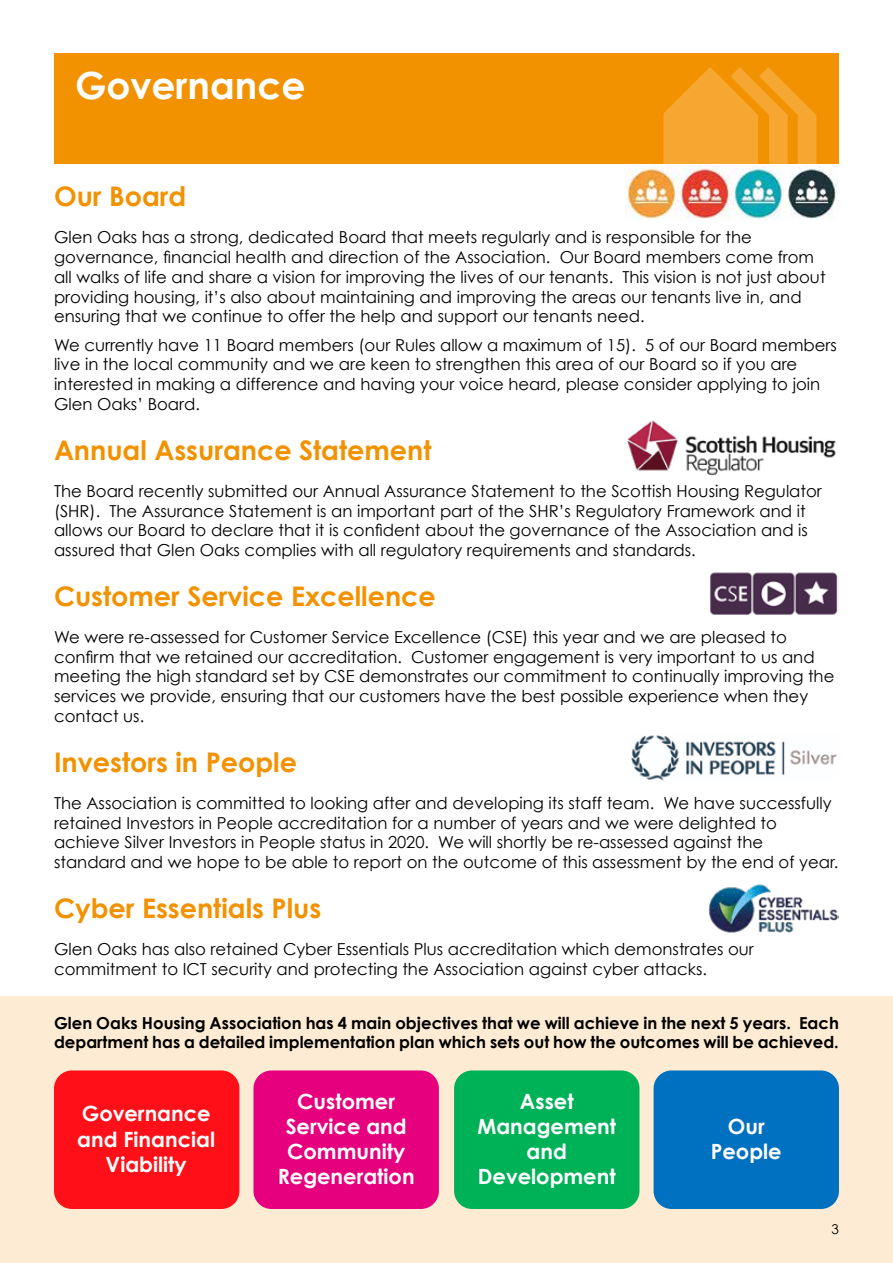
<style>
.page{position:relative;width:893px;height:1263px;background:#fff}
.page>*{position:absolute;margin:0;border:0;box-sizing:border-box;transform-origin:0 0}
.t1{font:700 37.5px "Century Gothic";color:#fff}
.t2{font:700 27px "Century Gothic";color:#f39200}
.t3{font:700 21px/25.2px "Century Gothic";color:#fff;text-align:center}
.t4{font:16.5px/19.8px "Century Gothic";color:#000}
.t5{font:700 16.5px/19.8px "Century Gothic";color:#000}
.t6{font:13.5px "Century Gothic";color:#000}
</style>
<div class="page">
<div style="left:0;top:996px;width:893px;height:267px;background:#feebd3"></div>
<div style="left:54px;top:53px;width:785px;height:110px;background:#f39200"></div>
<svg style="left:663px;top:67px;width:153px;height:96px"></svg>
<img style="left:626px;top:166px;width:213px;height:54px">
<img style="left:710px;top:572px;width:129px;height:43px">
<img style="left:709px;top:884px;width:130px;height:49px">
<img style="left:631px;top:735px;width:206px;height:46px">
<img style="left:627px;top:420px;width:209px;height:56px">
<div style="left:54px;top:1070px;width:185px;height:139px;background:#ff1018;border-radius:18px"></div>
<div style="left:454px;top:1070px;width:185px;height:139px;background:#00b257;border-radius:18px"></div>
<div style="left:253px;top:1070px;width:186px;height:139px;background:#e6007d;border-radius:18px"></div>
<div style="left:654px;top:1070px;width:185px;height:139px;background:#0070c0;border-radius:18px"></div>
<h1 class="t1" style="left:75px;top:62px;width:232px">Governance</h1>
<h2 class="t2" style="left:54px;top:179px;width:134px">Our Board</h2>
<p class="t4" style="left:54px;top:227px;width:773px">Glen Oaks has a strong, dedicated Board that meets regularly and is responsible for the governance, financial health and direction of the Association. Our Board members come from all walks of life and share a vision for improving the lives of our tenants. This vision is not just about providing housing, it’s also about maintaining and improving the areas our tenants live in, and ensuring that we continue to offer the help and support our tenants need.</p>
<p class="t4" style="left:54px;top:334px;width:784px">We currently have 11 Board members (our Rules allow a maximum of 15). 5 of our Board members live in the local community and we are keen to strengthen this area of our Board so if you are interested in making a difference and having your voice heard, please consider applying to join Glen Oaks’ Board.</p>
<h2 class="t2" style="left:54px;top:433px;width:379px">Annual Assurance Statement</h2>
<p class="t4" style="left:54px;top:481px;width:769px">The Board recently submitted our Annual Assurance Statement to the Scottish Housing Regulator (SHR). The Assurance Statement is an important part of the SHR’s Regulatory Framework and it allows our Board to declare that it is confident about the governance of the Association and is assured that Glen Oaks complies with all regulatory requirements and standards.</p>
<h2 class="t2" style="left:54px;top:579px;width:383px">Customer Service Excellence</h2>
<p class="t4" style="left:54px;top:627px;width:782px">We were re-assessed for Customer Service Excellence (CSE) this year and we are pleased to confirm that we retained our accreditation. Customer engagement is very important to us and meeting the high standard set by CSE demonstrates our commitment to continually improving the services we provide, ensuring that our customers have the best possible experience when they contact us.</p>
<h2 class="t2" style="left:54px;top:745px;width:244px">Investors in People</h2>
<p class="t4" style="left:54px;top:793px;width:786px">The Association is committed to looking after and developing its staff team. We have successfully retained Investors in People accreditation for a number of years and we were delighted to achieve Silver Investors in People status in 2020. We will shortly be re-assessed against the standard and we hope to be able to report on the outcome of this assessment by the end of year.</p>
<h2 class="t2" style="left:54px;top:891px;width:269px">Cyber Essentials Plus</h2>
<p class="t4" style="left:54px;top:939px;width:701px">Glen Oaks has also retained Cyber Essentials Plus accreditation which demonstrates our commitment to ICT security and protecting the Association against cyber attacks.</p>
<p class="t5" style="left:54px;top:1012px;width:786px">Glen Oaks Housing Association has 4 main objectives that we will achieve in the next 5 years. Each department has a detailed implementation plan which sets out how the outcomes will be achieved.</p>
<p class="t3" style="left:77px;top:1100px;width:139px">Governance and Financial<br>Viability</p>
<p class="t3" style="left:278px;top:1088px;width:138px">Customer<br>Service and<br>Community<br>Regeneration</p>
<p class="t3" style="left:477px;top:1088px;width:140px">Asset<br>Management and<br>Development</p>
<p class="t3" style="left:711px;top:1113px;width:72px">Our<br>People</p>
<p class="t6" style="left:831px;top:1221px;width:9px">3</p>
</div>
